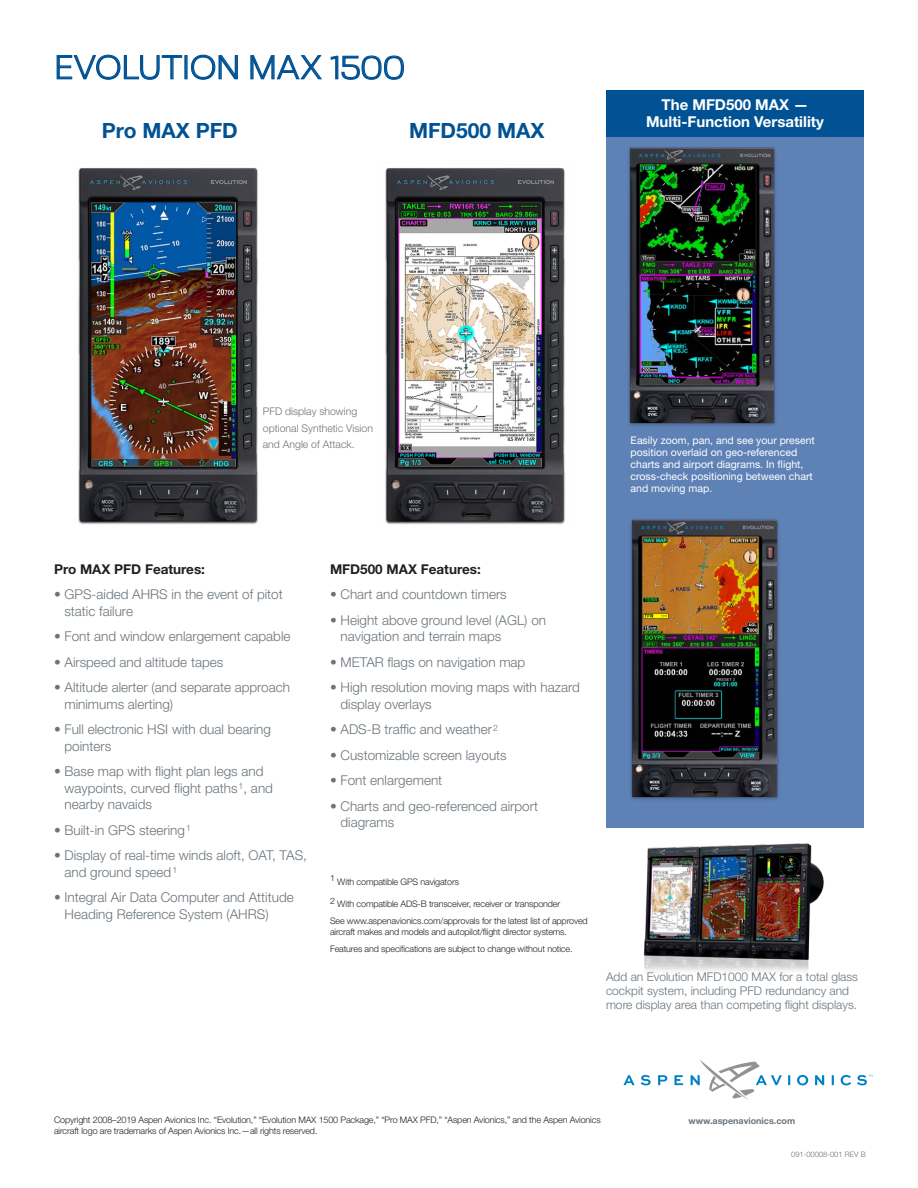
<style>
.page{position:relative;width:918px;height:1188px;background:#fff}
.page>*{position:absolute;margin:0;border:0;box-sizing:border-box;transform-origin:0 0}
.Headline_Back{font:33px "Corbert";letter-spacing:-.03em;color:#005294}
.t1{font:700 21px "Helvetica Neue LT Std";color:#005294}
.Body_9_11{font:700 15px/16.5px "Helvetica Neue LT Std";color:#fff;text-align:center}
.t2{font:300 13.5px/16.5px "Helvetica Neue LT Std";color:#6a747b}
.Subhead_9_11{font:700 13.5px "Helvetica Neue LT Std";color:#231f20}
.t3{font:300 12px/14.4px "Helvetica Neue LT Std";color:#6a747b}
.t4{font:10.5px/12px "Helvetica Neue LT Std";color:#fff}
.Body_9_11-2{font:300 10.5px/16.5px "Helvetica Neue LT Std";color:#6a747b}
.t5{font:300 9px/10.8px "Helvetica Neue LT Std";letter-spacing:-.015em;color:#231f20}
.t6{font:700 9px "Helvetica Neue LT Std";color:#6a747b}
.t7{font:300 7.5px "Helvetica Neue LT Std";color:#6a747b}
</style>
<div class="page">
<svg style="left:624px;top:1060px;width:249px;height:40px"></svg>
<div style="left:606px;top:90px;width:258px;height:738px;background:#5e81b6"></div>
<svg style="left:56px;top:54px;width:127px;height:26px"></svg>
<svg style="left:191px;top:54px;width:47px;height:26px"></svg>
<svg style="left:250px;top:55px;width:72px;height:25px"></svg>
<svg style="left:330px;top:55px;width:74px;height:25px"></svg>
<div style="left:606px;top:90px;width:258px;height:46px;background:#005294"></div>
<img style="left:643px;top:843px;width:181px;height:129px">
<img style="left:629px;top:147px;width:146px;height:279px">
<img style="left:631px;top:519px;width:148px;height:281px">
<img style="left:78px;top:167px;width:180px;height:357px">
<img style="left:92px;top:203px;width:143px;height:263px">
<img style="left:385px;top:167px;width:180px;height:357px">
<img style="left:398px;top:203px;width:144px;height:263px">
<p class="Headline_Back" style="left:54px;top:44px;width:353px">EVOLUTION MAX 1500</p>
<p class="t1" style="left:102px;top:118px;width:137px">Pro MAX PFD</p>
<p class="t1" style="left:409px;top:118px;width:137px">MFD500 MAX</p>
<p class="Body_9_11" style="left:646px;top:96px;width:179px">The MFD500 MAX —<br>Multi-Function Versatility</p>
<p class="Body_9_11-2" style="left:263px;top:403px;width:112px">PFD display showing optional Synthetic Vision and Angle of Attack.</p>
<p class="t4" style="left:631px;top:434px;width:186px">Easily zoom, pan, and see your present position overlaid on geo-referenced charts and airport diagrams. In flight, cross-check positioning between chart and moving map.</p>
<p class="Subhead_9_11" style="left:54px;top:560px;width:153px">Pro MAX PFD Features:</p>
<p class="t2" style="left:64px;top:586px;width:220px;text-indent:-10px">• GPS-aided AHRS in the event of pitot static failure</p>
<p class="t2" style="left:54px;top:628px;width:238px">• Font and window enlargement capable</p>
<p class="t2" style="left:54px;top:653px;width:171px">• Airspeed and altitude tapes</p>
<p class="t2" style="left:64px;top:679px;width:227px;text-indent:-10px">• Altitude alerter (and separate approach minimums alerting)</p>
<p class="t2" style="left:64px;top:721px;width:208px;text-indent:-10px">• Full electronic HSI with dual bearing pointers</p>
<p class="t2" style="left:64px;top:763px;width:210px;text-indent:-10px">• Base map with flight plan legs and waypoints, curved flight paths<sup>1</sup>, and nearby navaids</p>
<p class="t2" style="left:54px;top:821px;width:138px">• Built-in GPS steering<sup>1</sup></p>
<p class="t2" style="left:64px;top:847px;width:244px;text-indent:-10px">• Display of real-time winds aloft, OAT, TAS, and ground speed<sup>1</sup></p>
<p class="t2" style="left:64px;top:889px;width:231px;text-indent:-10px">• Integral Air Data Computer and Attitude<br>Heading Reference System (AHRS)</p>
<p class="Subhead_9_11" style="left:330px;top:560px;width:152px">MFD500 MAX Features:</p>
<p class="t2" style="left:330px;top:586px;width:178px">• Chart and countdown timers</p>
<p class="t2" style="left:340px;top:611px;width:207px;text-indent:-10px">• Height above ground level (AGL) on navigation and terrain maps</p>
<p class="t2" style="left:330px;top:653px;width:197px">• METAR flags on navigation map</p>
<p class="t2" style="left:340px;top:679px;width:241px;text-indent:-10px">• High resolution moving maps with hazard display overlays</p>
<p class="t2" style="left:330px;top:721px;width:170px">• ADS-B traffic and weather<sup>2</sup></p>
<p class="t2" style="left:330px;top:746px;width:178px">• Customizable screen layouts</p>
<p class="t2" style="left:330px;top:772px;width:114px">• Font enlargement</p>
<p class="t2" style="left:340px;top:797px;width:199px;text-indent:-10px">• Charts and geo-referenced airport diagrams</p>
<p class="t5" style="left:330px;top:876px;width:131px"><sup>1</sup> With compatible GPS navigators</p>
<p class="t5" style="left:330px;top:898px;width:232px"><sup>2</sup> With compatible ADS-B transceiver, receiver or transponder</p>
<p class="t5" style="left:330px;top:915px;width:259px">See www.aspenavionics.com/approvals for the latest list of approved aircraft makes and models and autopilot/flight director systems.</p>
<p class="t5" style="left:330px;top:943px;width:244px">Features and specifications are subject to change without notice.</p>
<p class="t3" style="left:606px;top:969px;width:254px">Add an Evolution MFD1000 MAX for a total glass cockpit system, including PFD redundancy and more display area than competing flight displays.</p>
<p class="t5" style="left:54px;top:1114px;width:548px">Copyright 2008–2019 Aspen Avionics Inc. “Evolution,” “Evolution MAX 1500 Package,” “Pro MAX PFD,” “Aspen Avionics,” and the Aspen Avionics aircraft logo are trademarks of Aspen Avionics Inc.—all rights reserved.</p>
<p class="t6" style="left:689px;top:1115px;width:108px">www.aspenavionics.com</p>
<p class="t7" style="left:791px;top:1150px;width:76px">091-00008-001 REV B</p>
</div>
